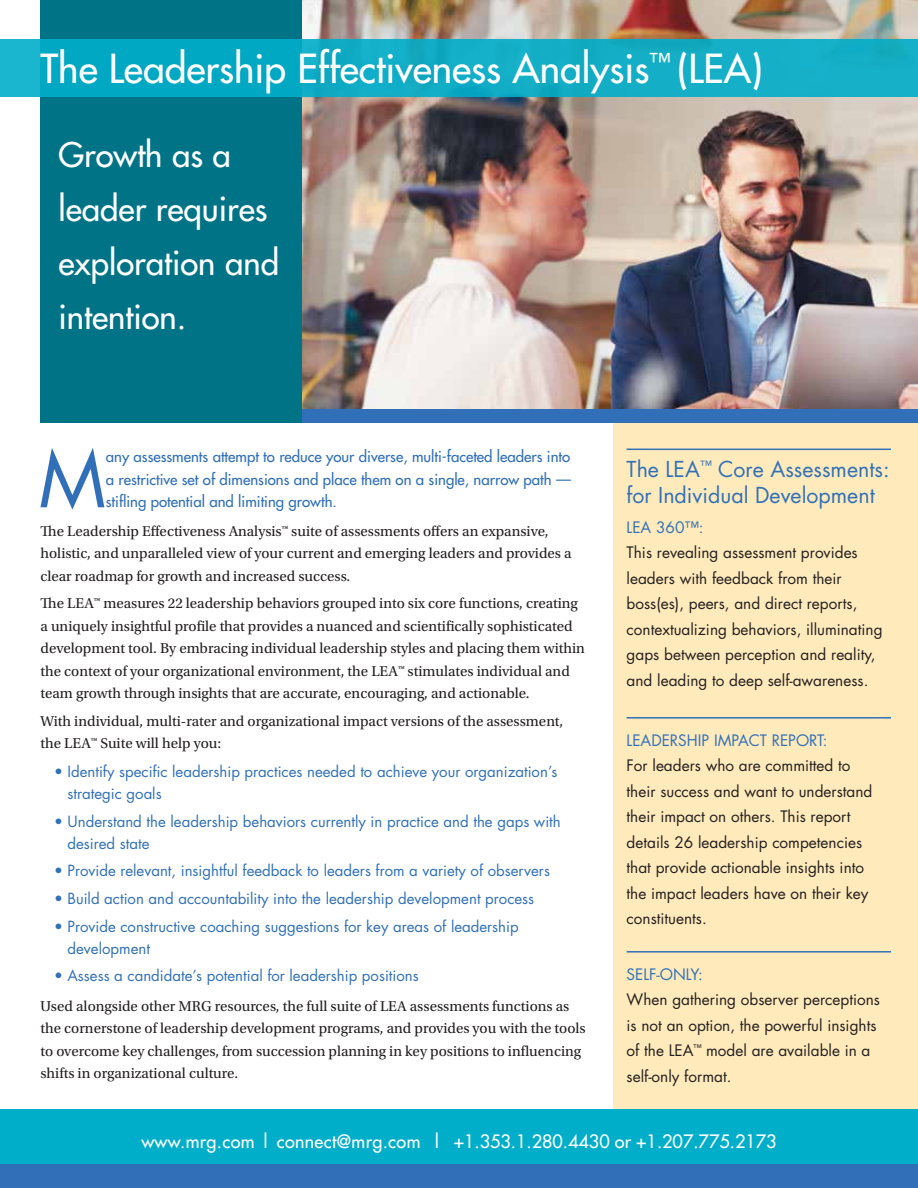
<style>
.page{position:relative;width:918px;height:1188px;background:#fff}
.page>*{position:absolute;margin:0;border:0;box-sizing:border-box;transform-origin:0 0}
.t1{font:74.7px "Futura";color:#3170b8}
.t2{font:39px "Futura";color:#fff}
.t3{font:33px/54px "Futura";color:#fff}
.t4{font:21.3px/25.5px "Futura";color:#3170b8}
.t5{font:18px "Futura";letter-spacing:.02em;color:#fff}
.t6{font:15.3px/25.5px "Futura";color:#231f20}
.t7{font:15.3px "Futura";color:#3170b8}
.t8{font:15px/22.5px "Utopia Std";color:#231f20}
.t9{font:15px/21.8px "Futura";color:#3170b8}
.t10{font:15px/22.5px "Futura";color:#3170b8;text-align:justify}
</style>
<div class="page">
<div style="left:613px;top:0;width:305px;height:1145px;background:#ffeabb"></div>
<img style="left:302px;top:0;width:616px;height:409px">
<div style="left:40px;top:409px;width:878px;height:14px;background:#3170b8"></div>
<div style="left:40px;top:0;width:262px;height:423px;background:#007486"></div>
<hr style="left:627px;top:449px;width:264px;height:1px;background:#3170b8">
<hr style="left:627px;top:717px;width:264px;height:2px;background:#3170b8">
<hr style="left:627px;top:951px;width:264px;height:2px;background:#3170b8">
<div style="left:0;top:39px;width:918px;height:57px;background:linear-gradient(to bottom,#0eacc5,#0dadc6)"></div>
<div style="left:0;top:1109px;width:918px;height:55px;background:#00aeca"></div>
<div style="left:0;top:1164px;width:918px;height:24px;background:#3170b8"></div>
<h2 class="t2" style="left:40px;top:44px;width:724px">The Leadership Effectiveness Analysis<sup>™</sup> (LEA)</h2>
<h3 class="t3" style="left:58px;top:127px;width:222px">Growth as a leader requires exploration and intention.</h3>
<h1 class="t1" style="left:39px;top:428px;width:68px">M</h1>
<p class="t10" style="left:106px;top:445px;width:467px">any assessments attempt to reduce your diverse, multi-faceted leaders into a restrictive set of dimensions and place them on a single, narrow path — stifling potential and limiting growth.</p>
<p class="t8" style="left:41px;top:520px;width:533px">The Leadership Effectiveness Analysis™ suite of assessments offers an expansive, holistic, and unparalleled view of your current and emerging leaders and provides a clear roadmap for growth and increased success.</p>
<p class="t8" style="left:41px;top:593px;width:546px">The LEA™ measures 22 leadership behaviors grouped into six core functions, creating a uniquely insightful profile that provides a nuanced and scientifically sophisticated development tool. By embracing individual leadership styles and placing them within the context of your organizational environment, the LEA™ stimulates individual and team growth through insights that are accurate, encouraging, and actionable.</p>
<p class="t8" style="left:41px;top:710px;width:524px">With individual, multi-rater and organizational impact versions of the assessment, the LEA™ Suite will help you:</p>
<p class="t9" style="left:68px;top:761px;width:492px;text-indent:-14px">• Identify specific leadership practices needed to achieve your organization’s strategic goals</p>
<p class="t9" style="left:68px;top:810px;width:495px;text-indent:-14px">• Understand the leadership behaviors currently in practice and the gaps with desired state</p>
<p class="t9" style="left:54px;top:860px;width:497px">• Provide relevant, insightful feedback to leaders from a variety of observers</p>
<p class="t9" style="left:54px;top:887px;width:482px">• Build action and accountability into the leadership development process</p>
<p class="t9" style="left:68px;top:915px;width:453px;text-indent:-14px">• Provide constructive coaching suggestions for key areas of leadership development</p>
<p class="t9" style="left:54px;top:965px;width:366px">• Assess a candidate’s potential for leadership positions</p>
<p class="t8" style="left:41px;top:995px;width:547px">Used alongside other MRG resources, the full suite of LEA assessments functions as the cornerstone of leadership development programs, and provides you with the tools to overcome key challenges, from succession planning in key positions to influencing shifts in organizational culture.</p>
<h3 class="t4" style="left:627px;top:456px;width:265px">The LEA<sup>™</sup> Core Assessments: for Individual Development</h3>
<p class="t7" style="left:627px;top:516px;width:79px">LEA 360™:</p>
<p class="t6" style="left:627px;top:539px;width:257px">This revealing assessment provides leaders with feedback from their boss(es), peers, and direct reports, contextualizing behaviors, illuminating gaps between perception and reality, and leading to deep self-awareness.</p>
<p class="t7" style="left:627px;top:729px;width:203px">LEADERSHIP IMPACT REPORT:</p>
<p class="t6" style="left:627px;top:753px;width:247px">For leaders who are committed to their success and want to understand their impact on others. This report details 26 leadership competencies that provide actionable insights into the impact leaders have on their key constituents.</p>
<p class="t7" style="left:627px;top:963px;width:78px">SELF-ONLY:</p>
<p class="t6" style="left:627px;top:987px;width:255px">When gathering observer perceptions is not an option, the powerful insights of the LEA<sup>™</sup> model are available in a self-only format.</p>
<p class="t5" style="left:141px;top:1122px;width:637px">www.mrg.com | connect@mrg.com | +1.353.1.280.4430 or +1.207.775.2173</p>
<p class="t5" style="left:141px;top:1129px;width:637px">www.mrg.com | connect@mrg.com | +1.353.1.280.4430 or +1.207.775.2173</p>
</div>
